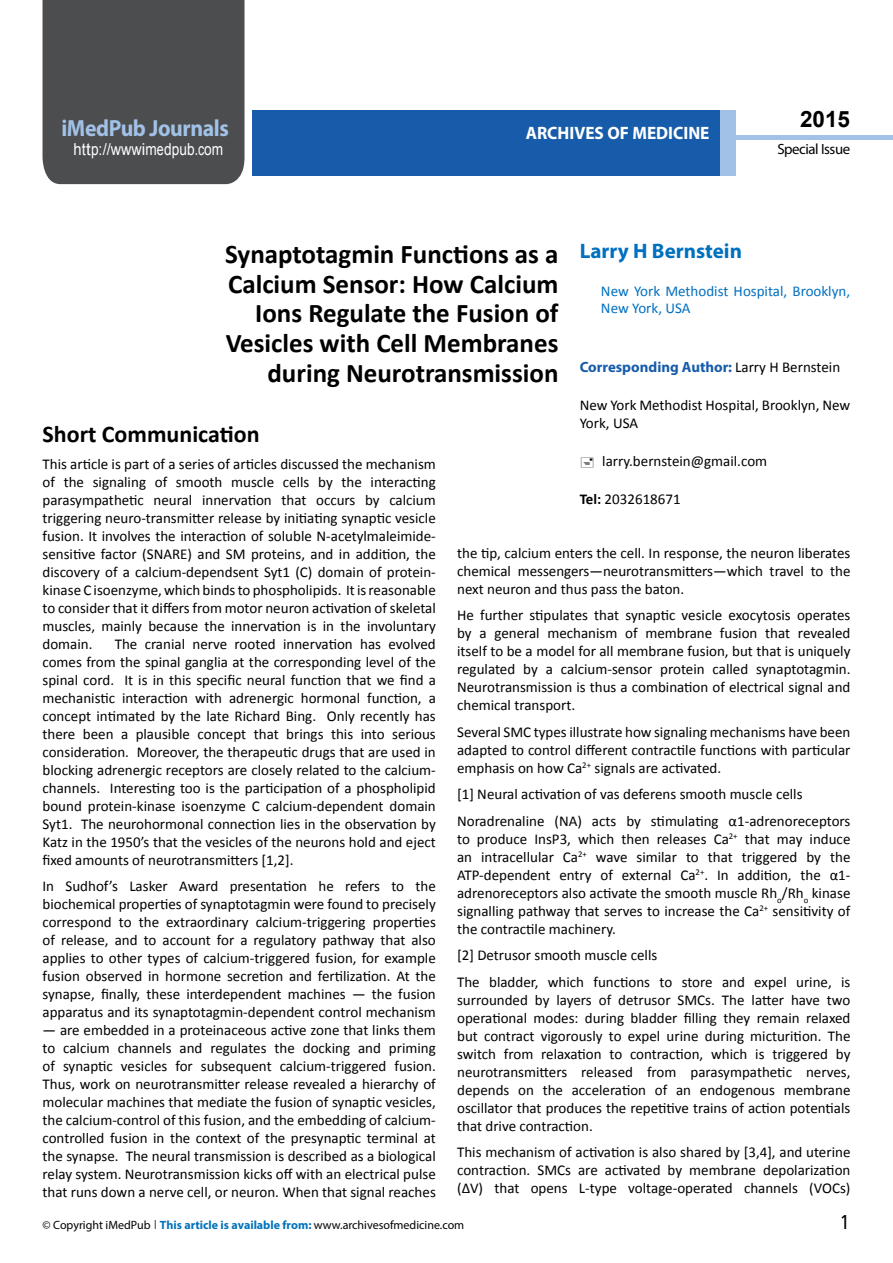
<style>
.page{position:relative;width:893px;height:1263px;background:#fff}
.page>*{position:absolute;margin:0;border:0;box-sizing:border-box;transform-origin:0 0}
.t1{font:700 27px/29.7px "Calibri";color:#000;text-align:right}
.t2{font:25.5px "Tunga";color:#000}
.t3{font:700 24px "Calibri";color:#000}
.t4{font:700 23.4px "Myriad Pro";letter-spacing:-.02em;color:#a1c1e6;scale:.93 1}
.t5{font:700 22.5px "Arial";color:#000}
.t6{font:700 21px "Myriad Pro";color:#0070c0}
.t7{font:700 18px "Myriad Pro";color:#fff;scale:.96 1}
.t8{font:16.5px "Arial";letter-spacing:.005em;color:#fff;scale:.89 1}
.t9{font:15px/18px "Calibri";color:#000;text-align:justify}
.t10{font:15px/16.5px "Calibri";color:#0070c0}
.t11{font:700 14.85px "Myriad Pro";color:#165caa}
.t12{font:14.85px "Myriad Pro";letter-spacing:-.03em;color:#000}
.t13{font:12px "Myriad Pro";color:#000}
.s1{font-family:"Calibri"}
.s2{font-family:"Calibri";font-weight:400;font-size:15px;color:#000}
.s3{font-weight:700}
.s4{font-family:"Tunga"}
.s5{font-weight:700;color:#0072bc}
</style>
<div class="page">
<div style="left:252px;top:110px;width:469px;height:66px;background:#165caa"></div>
<div style="left:720px;top:110px;width:16px;height:66px;background:#a1c1e6"></div>
<div style="left:43px;top:0;width:201px;height:184px;background:#4c4d4f"></div>
<div style="left:736px;top:135px;width:157px;height:5px;background:#a1c1e6"></div>
<h3 class="t4" style="left:61px;top:113px;width:181px">iMedPub Journals</h3>
<p class="t8" style="left:74px;top:139px;width:170px">http://wwwimedpub<span class="s1">.</span>com</p>
<p class="t7" style="left:526px;top:121px;width:193px">ARCHIVES OF MEDICINE</p>
<h3 class="t5" style="left:800px;top:104px;width:52px">2015</h3>
<p class="t12" style="left:777px;top:140px;width:74px">Special Issue</p>
<h3 class="t6" style="left:580px;top:238px;width:164px">Larry H Bernstein</h3>
<p class="t10" style="left:601px;top:283px;width:251px">New York Methodist Hospital, Brooklyn,<br>New York, USA</p>
<h1 class="t1" style="left:225px;top:239px;width:335px">Synaptotagmin Functions as a<br>Calcium Sensor: How Calcium<br>Ions Regulate the Fusion of<br>Vesicles with Cell Membranes during Neurotransmission</h1>
<h3 class="t3" style="left:43px;top:419px;width:219px">Short Communication</h3>
<p class="t9" style="left:43px;top:455px;width:395px">This article is part of a series of articles discussed the mechanism of the signaling of smooth muscle cells by the interacting parasympathetic neural innervation that occurs by calcium triggering neuro-transmitter release by initiating synaptic vesicle fusion. It involves the interaction of soluble N-acetylmaleimide&shy;sensitive factor (SNARE) and SM proteins, and in addition, the discovery of a calcium-dependsent Syt1 (C) domain of protein&shy;kinase C isoenzyme, which binds to phospholipids. It is reasonable to consider that it differs from motor neuron activation of skeletal muscles, mainly because the innervation is in the involuntary domain.</p>
<p class="t11" style="left:580px;top:358px;width:262px">Corresponding Author: <span class="s2">Larry H Bernstein</span></p>
<p class="t9" style="left:580px;top:396px;width:272px">New York Methodist Hospital, Brooklyn, New<br>York, USA</p>
<p class="t9" style="left:602px;top:452px;width:166px">larry.bernstein@gmail.com</p>
<p class="t9" style="left:580px;top:490px;width:102px"><span class="s3">Tel:</span> 2032618671</p>
<p class="t9" style="left:457px;top:544px;width:395px">the tip, calcium enters the cell. In response, the neuron liberates chemical messengers—neurotransmitters—which travel to the next neuron and thus pass the baton.</p>
<p class="t9" style="left:457px;top:606px;width:395px">He further stipulates that synaptic vesicle exocytosis operates by a general mechanism of membrane fusion that revealed itself to be a model for all membrane fusion, but that is uniquely regulated by a calcium-sensor protein called synaptotagmin.<br>Neurotransmission is thus a combination of electrical signal and chemical transport.</p>
<p class="t9" style="left:457px;top:723px;width:395px">Several SMC types illustrate how signaling mechanisms have been adapted to control different contractile functions with particular emphasis on how Ca<sup>2+</sup> signals are activated.</p>
<p class="t9" style="left:457px;top:781px;width:395px;line-height:26.5px">[1] Neural activation of vas deferens smooth muscle cells<br>Noradrenaline (NA) acts by stimulating α1-adrenoreceptors</p>
<p class="t9" style="left:457px;top:830px;width:395px">to produce InsP3, which then releases Ca<sup>2+</sup> that may induce an intracellular Ca<sup>2+</sup> wave similar to that triggered by the ATP-dependent entry of external Ca<sup>2+</sup>. In addition, the α1- adrenoreceptors also activate the smooth muscle Rh<sub>o</sub>/Rh<sub>o</sub> kinase signalling pathway that serves to increase the Ca<sup>2+</sup> sensitivity of the contractile machinery.</p>
<p class="t9" style="left:457px;top:942px;width:395px;line-height:26.5px">[2] Detrusor smooth muscle cells<br>The bladder, which functions to store and expel urine, is</p>
<p class="t9" style="left:457px;top:991px;width:395px">surrounded by layers of detrusor SMCs. The latter have two operational modes: during bladder filling they remain relaxed but contract vigorously to expel urine during micturition. The switch from relaxation to contraction, which is triggered by neurotransmitters released from parasympathetic nerves, depends on the acceleration of an endogenous membrane oscillator that produces the repetitive trains of action potentials that drive contraction.</p>
<p class="t9" style="left:457px;top:1143px;width:395px">This mechanism of activation is also shared by [3,4], and uterine contraction. SMCs are activated by membrane depolarization (ΔV) that opens L-type voltage-operated channels (VOCs)</p>
<p class="t9" style="left:43px;top:635px;width:395px;text-indent:72px">The cranial nerve rooted innervation has evolved comes from the spinal ganglia at the corresponding level of the spinal cord. It is in this specific neural function that we find a mechanistic interaction with adrenergic hormonal function, a concept intimated by the late Richard Bing. Only recently has there been a plausible concept that brings this into serious consideration. Moreover, the therapeutic drugs that are used in blocking adrenergic receptors are closely related to the calcium&shy;channels. Interesting too is the participation of a phospholipid bound protein-kinase isoenzyme C calcium-dependent domain Syt1. The neurohormonal connection lies in the observation by Katz in the 1950’s that the vesicles of the neurons hold and eject fixed amounts of neurotransmitters [1,2].</p>
<p class="t9" style="left:43px;top:877px;width:395px">In Sudhof’s Lasker Award presentation he refers to the biochemical properties of synaptotagmin were found to precisely correspond to the extraordinary calcium-triggering properties of release, and to account for a regulatory pathway that also applies to other types of calcium-triggered fusion, for example fusion observed in hormone secretion and fertilization. At the synapse, finally, these interdependent machines — the fusion apparatus and its synaptotagmin-dependent control mechanism</p>
<p class="t9" style="left:43px;top:1021px;width:395px">— are embedded in a proteinaceous active zone that links them to calcium channels and regulates the docking and priming of synaptic vesicles for subsequent calcium-triggered fusion.<br>Thus, work on neurotransmitter release revealed a hierarchy of molecular machines that mediate the fusion of synaptic vesicles, the calcium-control of this fusion, and the embedding of calcium&shy;controlled fusion in the context of the presynaptic terminal at the synapse. The neural transmission is described as a biological relay system. Neurotransmission kicks off with an electrical pulse that runs down a nerve cell, or neuron. When that signal reaches</p>
<p class="t13" style="left:43px;top:1217px;width:423px">© Copyright iMedPub <span class="s4">|</span> <span class="s5">This article is available from:</span> www.archivesofmedicine.com</p>
<h2 class="t2" style="left:841px;top:1205px;width:9px">1</h2>
</div>
